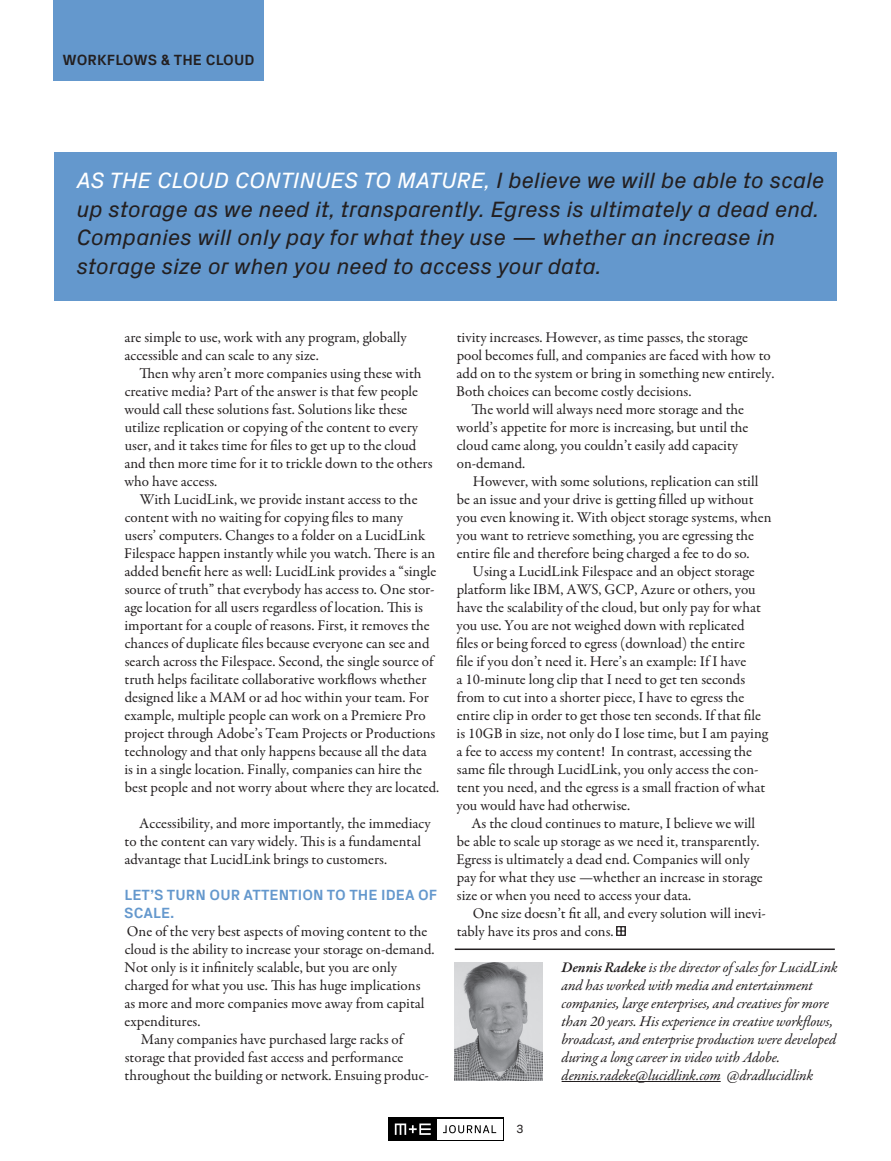
<style>
.page{position:relative;width:891px;height:1161px;background:#fff}
.page>*{position:absolute;margin:0;border:0;box-sizing:border-box;transform-origin:0 0}
.t1{font:italic 22.5px/28.5px "Px Grotesk";color:#231f20}
.t2{font:15px/18px "Garamond Premr Pro";color:#231f20}
.t3{font:italic 15px/18px "Garamond Premr Pro";letter-spacing:-.01em;color:#231f20}
.t4{font:700 15px/18px "Px Grotesk";letter-spacing:.005em;color:#6498cd}
.t5{font:700 15px "Px Grotesk";letter-spacing:.005em;color:#231f20}
.t6{font:12px "Px Grotesk";color:#231f20}
.s1{color:#fff}
.s2{font-weight:600}
</style>
<div class="page">
<svg style="left:389px;top:1117px;width:115px;height:24px"></svg>
<div style="left:437px;top:1119px;width:65px;height:20px;background:#fff"></div>
<svg style="left:443px;top:1125px;width:53px;height:8px"></svg>
<svg style="left:395px;top:1124px;width:36px;height:11px"></svg>
<svg style="left:617px;top:927px;width:9px;height:9px"></svg>
<hr style="left:455px;top:949px;width:380px;height:1px;background:#231f20">
<hr style="left:562px;top:1081px;width:159px;height:1px;background:#231f20">
<img style="left:455px;top:963px;width:87px;height:118px">
<div style="left:54px;top:153px;width:783px;height:148px;background:#6498cd"></div>
<div style="left:53px;top:0;width:211px;height:81px;background:#6498cd"></div>
<p class="t5" style="left:63px;top:49px;width:193px">WORKFLOWS &amp; THE CLOUD</p>
<p class="t1" style="left:77px;top:165px;width:749px"><span class="s1">AS THE CLOUD CONTINUES TO MATURE,</span> I believe we will be able to scale up storage as we need it, transparently. Egress is ultimately a dead end.<br>Companies will only pay for what they use — whether an increase in storage size or when you need to access your data.</p>
<p class="t2" style="left:125px;top:329px;width:284px">are simple to use, work with any program, globally accessible and can scale to any size.</p>
<p class="t2" style="left:124px;top:365px;width:310px;text-indent:15px">Then why aren’t more companies using these with creative media? Part of the answer is that few people would call these solutions fast. Solutions like these utilize replication or copying of the content to every user, and it takes time for files to get up to the cloud and then more time for it to trickle down to the others who have access.</p>
<p class="t2" style="left:124px;top:491px;width:317px;text-indent:15px">With LucidLink, we provide instant access to the content with no waiting for copying files to many<br>users’ computers. Changes to a folder on a LucidLink Filespace happen instantly while you watch. There is an added benefit here as well: LucidLink provides a “single source of truth” that everybody has access to. One stor&shy;age location for all users regardless of location. This is important for a couple of reasons. First, it removes the chances of duplicate files because everyone can see and search across the Filespace. Second, the single source of truth helps facilitate collaborative workflows whether designed like a MAM or ad hoc within your team. For example, multiple people can work on a Premiere Pro project through Adobe’s Team Projects or Productions technology and that only happens because all the data<br>is in a single location. Finally, companies can hire the best people and not worry about where they are located.</p>
<p class="t2" style="left:125px;top:815px;width:308px;text-indent:15px">Accessibility, and more importantly, the immediacy to the content can vary widely. This is a fundamental advantage that LucidLink brings to customers.</p>
<p class="t4" style="left:124px;top:885px;width:315px">LET’S TURN OUR ATTENTION TO THE IDEA OF<br>SCALE.</p>
<p class="t2" style="left:125px;top:923px;width:312px">One of the very best aspects of moving content to the cloud is the ability to increase your storage on-demand.<br>Not only is it infinitely scalable, but you are only charged for what you use. This has huge implications as more and more companies move away from capital expenditures.</p>
<p class="t2" style="left:125px;top:1031px;width:306px;text-indent:16px">Many companies have purchased large racks of storage that provided fast access and performance throughout the building or network. Ensuing produc-</p>
<p class="t2" style="left:456px;top:329px;width:320px">tivity increases. However, as time passes, the storage pool becomes full, and companies are faced with how to add on to the system or bring in something new entirely.<br>Both choices can become costly decisions.</p>
<p class="t2" style="left:457px;top:401px;width:293px;text-indent:15px">The world will always need more storage and the world’s appetite for more is increasing, but until the cloud came along, you couldn’t easily add capacity on-demand.</p>
<p class="t2" style="left:456px;top:473px;width:317px;text-indent:16px">However, with some solutions, replication can still be an issue and your drive is getting filled up without you even knowing it. With object storage systems, when you want to retrieve something, you are egressing the entire file and therefore being charged a fee to do so.</p>
<p class="t2" style="left:456px;top:563px;width:313px;text-indent:16px">Using a LucidLink Filespace and an object storage platform like IBM, AWS, GCP, Azure or others, you have the scalability of the cloud, but only pay for what you use. You are not weighed down with replicated files or being forced to egress (download) the entire<br>file if you don’t need it. Here’s an example: If I have<br>a 10-minute long clip that I need to get ten seconds from to cut into a shorter piece, I have to egress the entire clip in order to get those ten seconds. If that file is 10GB in size, not only do I lose time, but I am paying a fee to access my content! In contrast, accessing the same file through LucidLink, you only access the con&shy;tent you need, and the egress is a small fraction of what you would have had otherwise.</p>
<p class="t2" style="left:456px;top:815px;width:308px;text-indent:15px">As the cloud continues to mature, I believe we will be able to scale up storage as we need it, transparently.<br>Egress is ultimately a dead end. Companies will only pay for what they use —whether an increase in storage size or when you need to access your data.</p>
<p class="t2" style="left:457px;top:905px;width:311px;text-indent:16px">One size doesn’t fit all, and every solution will inevi&shy;tably have its pros and cons.</p>
<p class="t3" style="left:562px;top:959px;width:278px"><span class="s2">Dennis Radeke</span> is the director of sales for LucidLink and has worked with media and entertainment companies, large enterprises, and creatives for more than 20 years. His experience in creative workflows, broadcast, and enterprise production were developed during a long career in video with Adobe. dennis.radeke@lucidlink.com @dradlucidlink</p>
<p class="t6" style="left:516px;top:1120px;width:9px">3</p>
</div>
